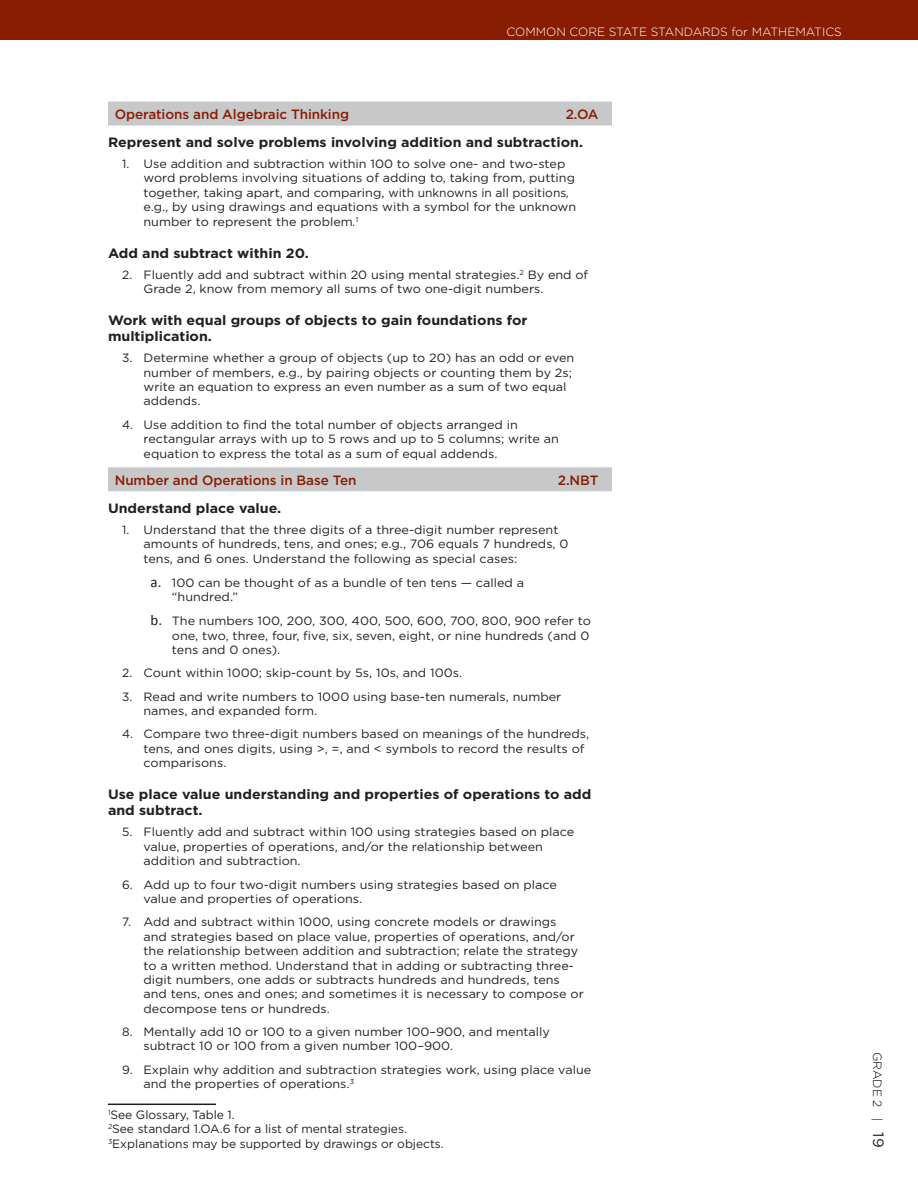
<style>
.page{position:relative;width:918px;height:1188px;background:#fff}
.page>*{position:absolute;margin:0;border:0;box-sizing:border-box;transform-origin:0 0}
.t1{font:700 13.5px/16.2px "Gotham";color:#231f20;scale:1.05 1}
.t2{font:500 13.5px "Gotham";letter-spacing:-.005em;color:#891d02}
.t3{font:12px/14.4px "Gotham";color:#231f20}
.t4{font:12px/14.4px "Gotham";color:#231f20;scale:1.05 1}
.t5{font:300 12px "Gotham";color:#fff}
.t6{font:300 12px "Gotham";color:#000}
.s1{font-style:italic}
.s2{font-family:"Calibri";font-size:15px}
.s3{font-weight:400;font-size:15px;color:#231f20}
</style>
<div class="page">
<div style="left:0;top:0;width:918px;height:40px;background:#891d02"></div>
<div style="left:108px;top:102px;width:504px;height:24px;background:#c7c8ca"></div>
<div style="left:108px;top:467px;width:504px;height:24px;background:#c7c8ca"></div>
<hr style="left:108px;top:1104px;width:108px;height:1px;background:#231f20">
<p class="t5" style="left:507px;top:24px;width:337px">COMMON CORE STATE STANDARDS for MATHEMATICS</p>
<p class="t2" style="left:115px;top:105px;width:236px">Operations and Algebraic Thinking</p>
<p class="t2" style="left:566px;top:105px;width:34px">2.OA</p>
<p class="t1" style="left:108px;top:134px;width:454px">Represent and solve problems involving addition and subtraction.</p>
<p class="t3" style="left:144px;top:156px;width:434px;text-indent:-21px">1. Use addition and subtraction within 100 to solve one- and two-step word problems involving situations of adding to, taking from, putting together, taking apart, and comparing, with unknowns in all positions<span class="s1">, </span>e.g., by using drawings and equations with a symbol for the unknown number to represent the problem<span class="s1">.</span><sup>1</sup></p>
<p class="t1" style="left:108px;top:244px;width:193px">Add and subtract within 20.</p>
<p class="t3" style="left:144px;top:267px;width:446px;text-indent:-21px">2. Fluently add and subtract within 20 using mental strategies.<sup>2</sup> By end of<br>Grade 2, know from memory all sums of two one-digit numbers.</p>
<p class="t1" style="left:108px;top:312px;width:401px">Work with equal groups of objects to gain foundations for multiplication.</p>
<p class="t3" style="left:144px;top:351px;width:432px;text-indent:-21px">3. Determine whether a group of objects (up to 20) has an odd or even number of members, e.g., by pairing objects or counting them by 2s; write an equation to express an even number as a sum of two equal addends.</p>
<p class="t3" style="left:144px;top:417px;width:417px;text-indent:-21px">4. Use addition to find the total number of objects arranged in rectangular arrays with up to 5 rows and up to 5 columns; write an equation to express the total as a sum of equal addends.</p>
<p class="t2" style="left:115px;top:471px;width:243px">Number and Operations in Base Ten</p>
<p class="t2" style="left:558px;top:471px;width:42px">2.NBT</p>
<p class="t1" style="left:108px;top:500px;width:167px">Understand place value.</p>
<p class="t3" style="left:144px;top:522px;width:427px;text-indent:-21px">1. Understand that the three digits of a three-digit number represent amounts of hundreds, tens, and ones; e.g., 706 equals 7 hundreds, 0 tens, and 6 ones. Understand the following as special cases:</p>
<p class="t4" style="left:172px;top:575px;width:337px;text-indent:-21px"><span class="s2">a.</span> 100 can be thought of as a bundle of ten tens — called a “hundred.”</p>
<p class="t4" style="left:172px;top:614px;width:401px;text-indent:-21px"><span class="s2">b.</span> The numbers 100, 200, 300, 400, 500, 600, 700, 800, 900 refer to one, two, three, four, five, six, seven, eight, or nine hundreds (and 0 tens and 0 ones).</p>
<p class="t3" style="left:122px;top:666px;width:341px">2. Count within 1000; skip-count by 5s, 10s, and 100s.</p>
<p class="t3" style="left:144px;top:689px;width:419px;text-indent:-21px">3. Read and write numbers to 1000 using base-ten numerals, number names, and expanded form.</p>
<p class="t3" style="left:144px;top:727px;width:447px;text-indent:-21px">4. Compare two three-digit numbers based on meanings of the hundreds, tens, and ones digits, using &gt;, =, and &lt; symbols to record the results of comparisons.</p>
<p class="t1" style="left:108px;top:786px;width:462px">Use place value understanding and properties of operations to add and subtract.</p>
<p class="t3" style="left:144px;top:825px;width:432px;text-indent:-21px">5. Fluently add and subtract within 100 using strategies based on place value, properties of operations, and/or the relationship between addition and subtraction.</p>
<p class="t3" style="left:144px;top:877px;width:415px;text-indent:-21px">6. Add up to four two-digit numbers using strategies based on place value and properties of operations.</p>
<p class="t3" style="left:144px;top:915px;width:442px;text-indent:-21px">7. Add and subtract within 1000, using concrete models or drawings<br>and strategies based on place value, properties of operations, and/or the relationship between addition and subtraction; relate the strategy to a written method. Understand that in adding or subtracting three&shy;digit numbers, one adds or subtracts hundreds and hundreds, tens and tens, ones and ones; and sometimes it is necessary to compose or decompose tens or hundreds.</p>
<p class="t3" style="left:144px;top:1024px;width:408px;text-indent:-21px">8. Mentally add 10 or 100 to a given number 100–900, and mentally subtract 10 or 100 from a given number 100–900.</p>
<p class="t3" style="left:144px;top:1062px;width:449px;text-indent:-21px">9. Explain why addition and subtraction strategies work, using place value and the properties of operations.<sup>3</sup></p>
<p class="t3" style="left:108px;top:1107px;width:337px"><sup>1</sup>See Glossary, Table 1.<br><sup>2</sup>See standard 1.OA.6 for a list of mental strategies.<br><sup>3</sup>Explanations may be supported by drawings or objects.</p>
<p class="t6" style="left:885px;top:1052px;width:97px;rotate:90deg">GRADE 2 | <span class="s3">19</span></p>
</div>
